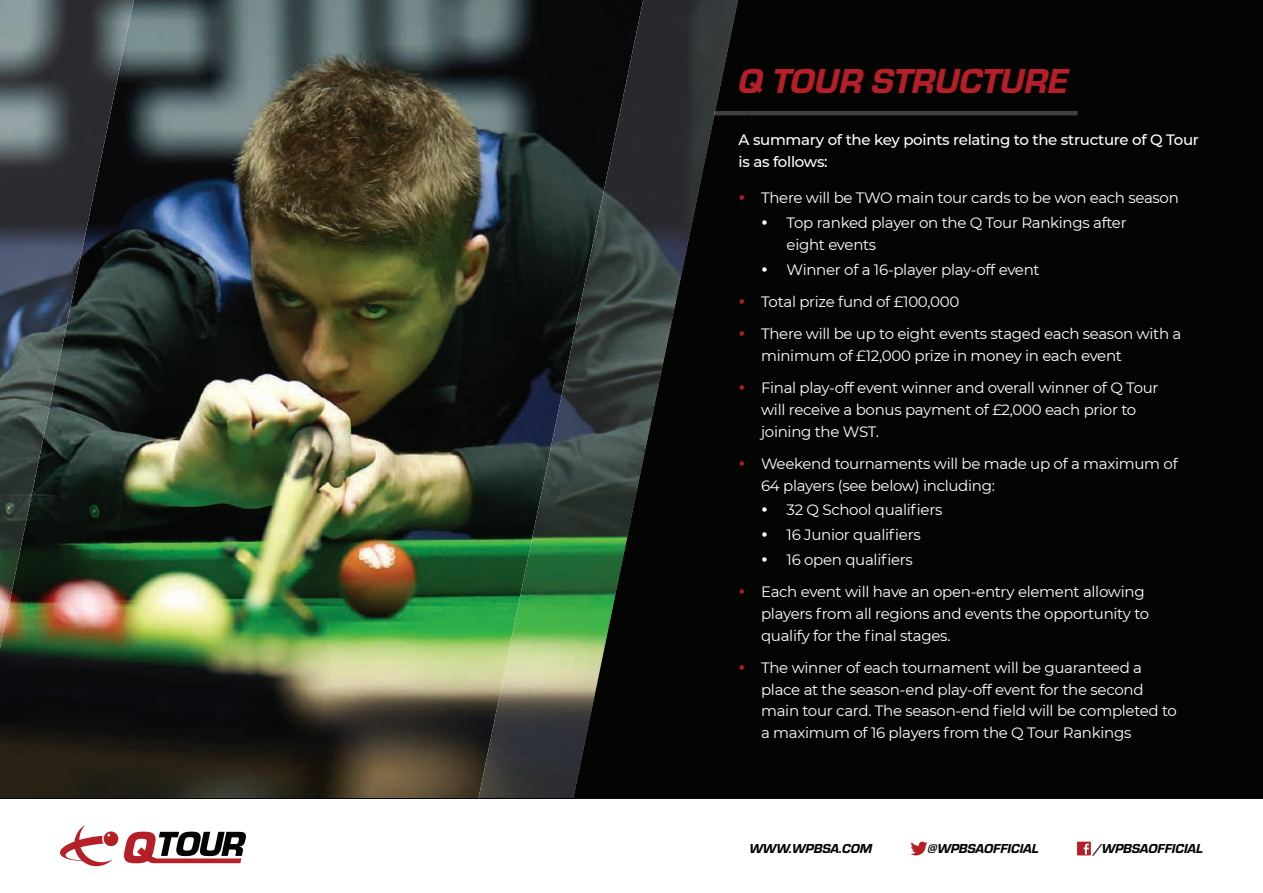
<style>
.page{position:relative;width:1263px;height:893px;background:#fff}
.page>*{position:absolute;margin:0;border:0;box-sizing:border-box;transform-origin:0 0}
.t1{font:36px "Eurostile Hea Ita";letter-spacing:-.005em;color:#b41f28}
.t2{font:15px/21.8px "Montserrat";letter-spacing:-.02em;color:#fff}
.t3{font:500 15px/21.8px "Montserrat";letter-spacing:-.02em;color:#fff}
.t4{font:13.5px "Eurostile Hea Ita";color:#040503}
.s1{color:#b41f28}
</style>
<div class="page">
<img style="left:0;top:0;width:573px;height:798px">
<img style="left:544px;top:265px;width:29px;height:214px">
<img style="left:532px;top:479px;width:41px;height:319px">
<img style="left:478px;top:536px;width:54px;height:262px">
<svg style="left:573px;top:0;width:690px;height:798px;background:#090b09"></svg>
<svg style="left:60px;top:825px;width:58px;height:41px"></svg>
<svg style="left:124px;top:832px;width:122px;height:31px"></svg>
<hr style="left:0;top:798px;width:1263px;height:1px;background:#040503">
<svg style="left:748px;top:111px;width:330px;height:4px"></svg>
<img style="left:714px;top:111px;width:34px;height:4px">
<img style="left:0;top:0;width:134px;height:648px">
<svg style="left:911px;top:842px;width:16px;height:13px"></svg>
<svg style="left:1077px;top:842px;width:14px;height:13px"></svg>
<h1 class="t1" style="left:739px;top:56px;width:331px">Q TOUR STRUCTURE</h1>
<p class="t3" style="left:739px;top:128px;width:462px">A summary of the key points relating to the structure of Q Tour is as follows:</p>
<p class="t2" style="left:739px;top:187px;width:442px"><span class="s1">•</span> There will be TWO main tour cards to be won each season</p>
<p class="t2" style="left:787px;top:211px;width:342px;text-indent:-25px">• Top ranked player on the Q Tour Rankings after eight events</p>
<p class="t2" style="left:761px;top:258px;width:280px">• Winner of a 16-player play-off event</p>
<p class="t2" style="left:739px;top:290px;width:222px"><span class="s1">•</span> Total prize fund of £100,000</p>
<p class="t2" style="left:761px;top:322px;width:422px;text-indent:-22px"><span class="s1">•</span> There will be up to eight events staged each season with a minimum of £12,000 prize in money in each event</p>
<p class="t2" style="left:761px;top:376px;width:399px;text-indent:-22px"><span class="s1">•</span> Final play-off event winner and overall winner of Q Tour will receive a bonus payment of £2,000 each prior to joining the WST.</p>
<p class="t2" style="left:761px;top:452px;width:418px;text-indent:-22px"><span class="s1">•</span> Weekend tournaments will be made up of a maximum of<br>64 players (see below) including:</p>
<p class="t2" style="left:761px;top:499px;width:183px">• 32 Q School qualifiers</p>
<p class="t2" style="left:761px;top:523px;width:161px">• 16 Junior qualifiers</p>
<p class="t2" style="left:761px;top:548px;width:153px">• 16 open qualifiers</p>
<p class="t2" style="left:761px;top:580px;width:390px;text-indent:-22px"><span class="s1">•</span> Each event will have an open-entry element allowing players from all regions and events the opportunity to qualify for the final stages.</p>
<p class="t2" style="left:761px;top:656px;width:417px;text-indent:-22px"><span class="s1">•</span> The winner of each tournament will be guaranteed a place at the season-end play-off event for the second main tour card. The season-end field will be completed to a maximum of 16 players from the Q Tour Rankings</p>
<p class="t4" style="left:749px;top:838px;width:124px">WWW.WPBSA.COM</p>
<p class="t4" style="left:927px;top:838px;width:113px">@WPBSAOFFICIAL</p>
<p class="t4" style="left:1094px;top:838px;width:110px">/WPBSAOFFICIAL</p>
</div>
